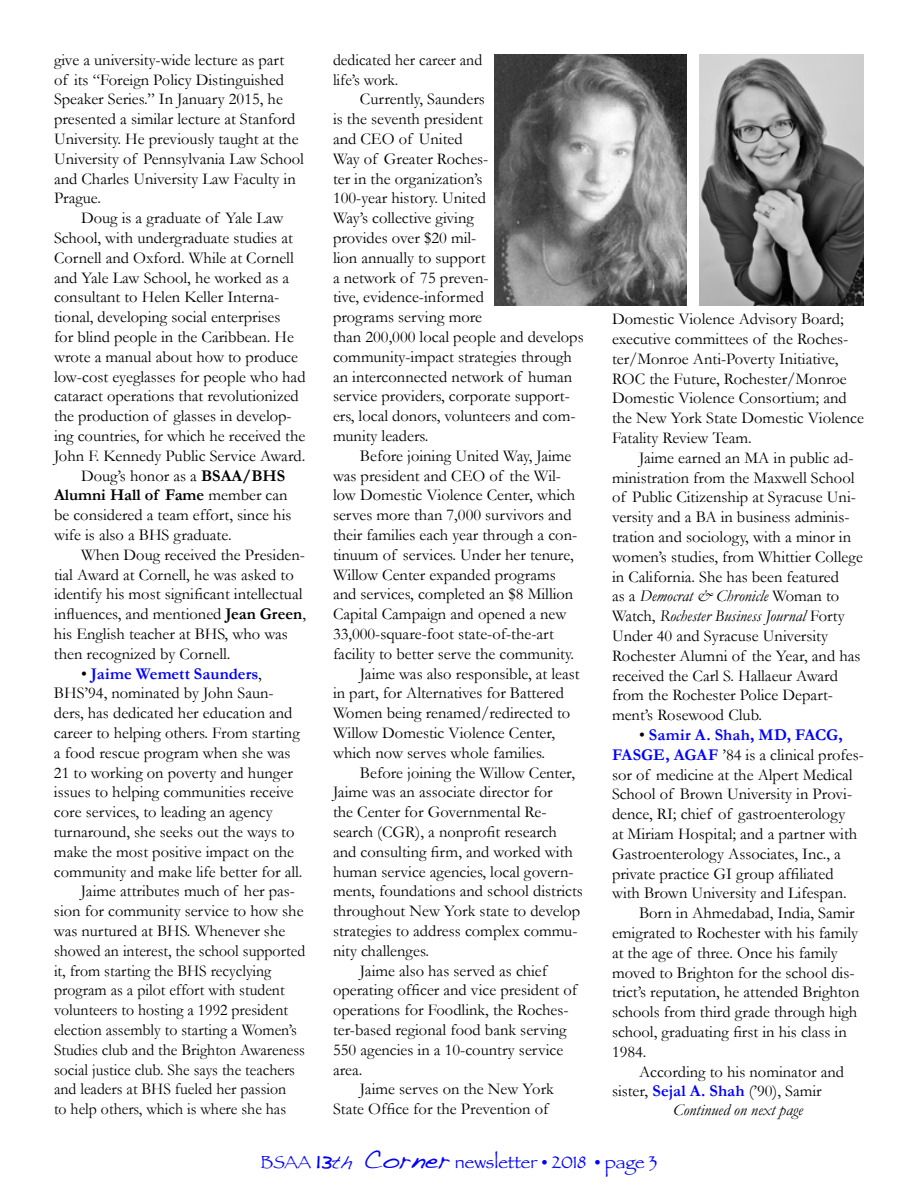
<style>
.page{position:relative;width:918px;height:1188px;background:#fff}
.page>*{position:absolute;margin:0;border:0;box-sizing:border-box;transform-origin:0 0}
.t1{font:18px "Papyrus";color:#00f}
.t2{font:16.5px/19.8px "Garamond";color:#000}
.t3{font:16.5px/19.8px "Garamond";color:#000;scale:.96 1}
.t4{font:700 16.5px "Garamond";color:#000}
.t5{font:700 16.5px "Garamond";color:#00f}
.t6{font:italic 16.5px "Garamond";color:#000}
.s1{font-weight:700}
.s2{font-weight:400}
.s3{font-weight:400;color:#000}
.s4{font-style:italic}
.s5{font-weight:700;color:#00f}
.s6{font-family:"Handwriting Dakota";font-size:27px}
.s7{font-family:"Handwriting Dakota"}
</style>
<div class="page">
<img style="left:494px;top:54px;width:192px;height:252px">
<img style="left:699px;top:54px;width:165px;height:252px">
<p class="t2" style="left:54px;top:50px;width:252px">give a university-wide lecture as part<br>of its “Foreign Policy Distinguished Speaker Series.” In January 2015, he presented a similar lecture at Stanford University. He previously taught at the University of Pennsylvania Law School and Charles University Law Faculty in Prague.</p>
<p class="t2" style="left:81px;top:208px;width:204px">Doug is a graduate of Yale Law</p>
<p class="t2" style="left:54px;top:228px;width:240px">School, with undergraduate studies at</p>
<p class="t2" style="left:54px;top:248px;width:241px">Cornell and Oxford. While at Cornell</p>
<p class="t2" style="left:54px;top:267px;width:237px">and Yale Law School, he worked as a</p>
<p class="t2" style="left:54px;top:287px;width:227px">consultant to Helen Keller Interna-</p>
<p class="t2" style="left:54px;top:307px;width:228px">tional, developing social enterprises</p>
<p class="t2" style="left:54px;top:327px;width:242px">for blind people in the Caribbean. He</p>
<p class="t2" style="left:54px;top:347px;width:245px">wrote a manual about how to produce</p>
<p class="t2" style="left:54px;top:366px;width:253px">low-cost eyeglasses for people who had</p>
<p class="t2" style="left:54px;top:386px;width:246px">cataract operations that revolutionized</p>
<p class="t2" style="left:54px;top:406px;width:239px">the production of glasses in develop-</p>
<p class="t2" style="left:54px;top:426px;width:253px">ing countries, for which he received the</p>
<p class="t2" style="left:54px;top:446px;width:253px">John F. Kennedy Public Service Award.</p>
<p class="t2" style="left:81px;top:465px;width:206px">Doug’s honor as a <span class="s1">BSAA/BHS</span></p>
<p class="t4" style="left:54px;top:485px;width:235px">Alumni Hall of Fame <span class="s2">member can</span></p>
<p class="t2" style="left:54px;top:505px;width:239px">be considered a team effort, since his</p>
<p class="t2" style="left:54px;top:525px;width:179px">wife is also a BHS graduate.</p>
<p class="t2" style="left:81px;top:545px;width:226px">When Doug received the Presiden-</p>
<p class="t2" style="left:54px;top:564px;width:241px">tial Award at Cornell, he was asked to</p>
<p class="t2" style="left:54px;top:584px;width:250px">identify his most significant intellectual</p>
<p class="t2" style="left:54px;top:604px;width:254px">influences, and mentioned <span class="s1">Jean Green</span>,</p>
<p class="t2" style="left:54px;top:624px;width:235px">his English teacher at BHS, who was</p>
<p class="t2" style="left:54px;top:644px;width:178px">then recognized by Cornell.</p>
<p class="t5" style="left:81px;top:664px;width:182px"><span class="s3">•</span> Jaime Wemett Saunders<span class="s3">,</span></p>
<p class="t2" style="left:54px;top:683px;width:221px">BHS’94, nominated by John Saun-</p>
<p class="t2" style="left:54px;top:703px;width:240px">ders, has dedicated her education and</p>
<p class="t2" style="left:54px;top:723px;width:247px">career to helping others. From starting</p>
<p class="t2" style="left:54px;top:743px;width:238px">a food rescue program when she was</p>
<p class="t2" style="left:54px;top:762px;width:240px">21 to working on poverty and hunger</p>
<p class="t2" style="left:54px;top:782px;width:241px">issues to helping communities receive</p>
<p class="t2" style="left:54px;top:802px;width:220px">core services, to leading an agency</p>
<p class="t2" style="left:54px;top:822px;width:242px">turnaround, she seeks out the ways to</p>
<p class="t2" style="left:54px;top:842px;width:242px">make the most positive impact on the</p>
<p class="t2" style="left:54px;top:861px;width:250px">community and make life better for all.</p>
<p class="t2" style="left:81px;top:881px;width:216px">Jaime attributes much of her pas-</p>
<p class="t2" style="left:54px;top:901px;width:251px">sion for community service to how she</p>
<p class="t2" style="left:54px;top:921px;width:233px">was nurtured at BHS. Whenever she</p>
<p class="t3" style="left:54px;top:941px;width:263px">showed an interest, the school supported</p>
<p class="t3" style="left:54px;top:960px;width:228px">it, from starting the BHS recyclying</p>
<p class="t3" style="left:54px;top:980px;width:242px">program as a pilot effort with student</p>
<p class="t3" style="left:54px;top:1000px;width:245px">volunteers to hosting a 1992 president</p>
<p class="t3" style="left:54px;top:1020px;width:255px">election assembly to starting a Women’s</p>
<p class="t3" style="left:54px;top:1040px;width:263px">Studies club and the Brighton Awareness</p>
<p class="t3" style="left:54px;top:1059px;width:253px">social justice club. She says the teachers</p>
<p class="t3" style="left:54px;top:1079px;width:243px">and leaders at BHS fueled her passion</p>
<p class="t3" style="left:54px;top:1099px;width:243px">to help others, which is where she has</p>
<p class="t6" style="left:673px;top:1100px;width:131px">Continued on next page</p>
<p class="t3" style="left:333px;top:50px;width:157px">dedicated her career and life’s work.</p>
<p class="t2" style="left:333px;top:89px;width:252px;text-indent:27px">Currently, Saunders<br>is the seventh president<br>and CEO of United<br>Way of Greater Roches-<br>ter in the organization’s<br>100-year history. United<br>Way’s collective giving<br>provides over $20 mil-<br>lion annually to support<br>a network of 75 preven-<br>tive, evidence-informed<br>programs serving more<br>than 200,000 local people and develops community-impact strategies through an interconnected network of human service providers, corporate support&shy;ers, local donors, volunteers and com&shy;munity leaders.</p>
<p class="t2" style="left:360px;top:446px;width:213px">Before joining United Way, Jaime</p>
<p class="t2" style="left:333px;top:465px;width:230px">was president and CEO of the Wil-</p>
<p class="t2" style="left:333px;top:485px;width:244px">low Domestic Violence Center, which</p>
<p class="t2" style="left:333px;top:505px;width:240px">serves more than 7,000 survivors and</p>
<p class="t2" style="left:333px;top:525px;width:246px">their families each year through a con-</p>
<p class="t2" style="left:333px;top:545px;width:242px">tinuum of services. Under her tenure,</p>
<p class="t2" style="left:333px;top:564px;width:224px">Willow Center expanded programs</p>
<p class="t2" style="left:333px;top:584px;width:242px">and services, completed an $8 Million</p>
<p class="t2" style="left:333px;top:604px;width:235px">Capital Campaign and opened a new</p>
<p class="t2" style="left:333px;top:624px;width:222px">33,000-square-foot state-of-the-art</p>
<p class="t2" style="left:333px;top:644px;width:243px">facility to better serve the community.</p>
<p class="t2" style="left:360px;top:663px;width:221px">Jaime was also responsible, at least</p>
<p class="t2" style="left:333px;top:683px;width:232px">in part, for Alternatives for Battered</p>
<p class="t2" style="left:333px;top:703px;width:239px">Women being renamed/redirected to</p>
<p class="t2" style="left:333px;top:723px;width:224px">Willow Domestic Violence Center,</p>
<p class="t2" style="left:333px;top:743px;width:214px">which now serves whole families.</p>
<p class="t2" style="left:360px;top:762px;width:217px">Before joining the Willow Center,</p>
<p class="t2" style="left:333px;top:782px;width:221px">Jaime was an associate director for</p>
<p class="t2" style="left:333px;top:802px;width:215px">the Center for Governmental Re-</p>
<p class="t2" style="left:333px;top:822px;width:226px">search (CGR), a nonprofit research</p>
<p class="t2" style="left:333px;top:842px;width:241px">and consulting firm, and worked with</p>
<p class="t2" style="left:333px;top:861px;width:242px">human service agencies, local govern-</p>
<p class="t2" style="left:333px;top:881px;width:252px">ments, foundations and school districts</p>
<p class="t2" style="left:333px;top:901px;width:249px">throughout New York state to develop</p>
<p class="t2" style="left:333px;top:921px;width:246px">strategies to address complex commu-</p>
<p class="t2" style="left:333px;top:941px;width:98px">nity challenges.</p>
<p class="t2" style="left:360px;top:960px;width:189px">Jaime also has served as chief</p>
<p class="t2" style="left:333px;top:980px;width:246px">operating officer and vice president of</p>
<p class="t2" style="left:333px;top:1000px;width:237px">operations for Foodlink, the Roches-</p>
<p class="t2" style="left:333px;top:1020px;width:235px">ter-based regional food bank serving</p>
<p class="t2" style="left:333px;top:1040px;width:232px">550 agencies in a 10-country service</p>
<p class="t2" style="left:333px;top:1059px;width:31px">area.</p>
<p class="t2" style="left:360px;top:1079px;width:195px">Jaime serves on the New York</p>
<p class="t2" style="left:333px;top:1099px;width:217px">State Office for the Prevention of</p>
<p class="t2" style="left:612px;top:309px;width:254px">Domestic Violence Advisory Board; executive committees of the Roches&shy;ter/Monroe Anti-Poverty Initiative, ROC the Future, Rochester/Monroe Domestic Violence Consortium; and the New York State Domestic Violence Fatality Review Team.</p>
<p class="t2" style="left:612px;top:448px;width:252px;text-indent:27px">Jaime earned an MA in public ad&shy;ministration from the Maxwell School of Public Citizenship at Syracuse Uni&shy;versity and a BA in business adminis&shy;tration and sociology, with a minor in women’s studies, from Whittier College in California. She has been featured<br>as a <span class="s4">Democrat &amp; Chronicle</span> Woman to Watch, <span class="s4">Rochester Business Journal</span> Forty Under 40 and Syracuse University Rochester Alumni of the Year, and has received the Carl S. Hallaeur Award from the Rochester Police Depart&shy;ment’s Rosewood Club.</p>
<p class="t2" style="left:612px;top:725px;width:254px;text-indent:27px">• <span class="s5">Samir A. Shah, MD, FACG, FASGE, AGAF</span> ’84 is a clinical profes&shy;sor of medicine at the Alpert Medical School of Brown University in Provi&shy;dence, RI; chief of gastroenterology<br>at Miriam Hospital; and a partner with Gastroenterology Associates, Inc., a private practice GI group affiliated with Brown University and Lifespan.</p>
<p class="t2" style="left:612px;top:903px;width:249px;text-indent:27px">Born in Ahmedabad, India, Samir emigrated to Rochester with his family at the age of three. Once his family moved to Brighton for the school dis&shy;trict’s reputation, he attended Brighton schools from third grade through high school, graduating first in his class in 1984.</p>
<p class="t2" style="left:612px;top:1061px;width:234px;text-indent:27px">According to his nominator and sister, <span class="s5">Sejal A. Shah</span> (’90), Samir</p>
<p class="t1" style="left:261px;top:1151px;width:398px">BSAA <span class="s6">13</span><span class="s7">th</span> <span class="s6">Corner</span> newsletter • 2018 • page 3</p>
</div>
